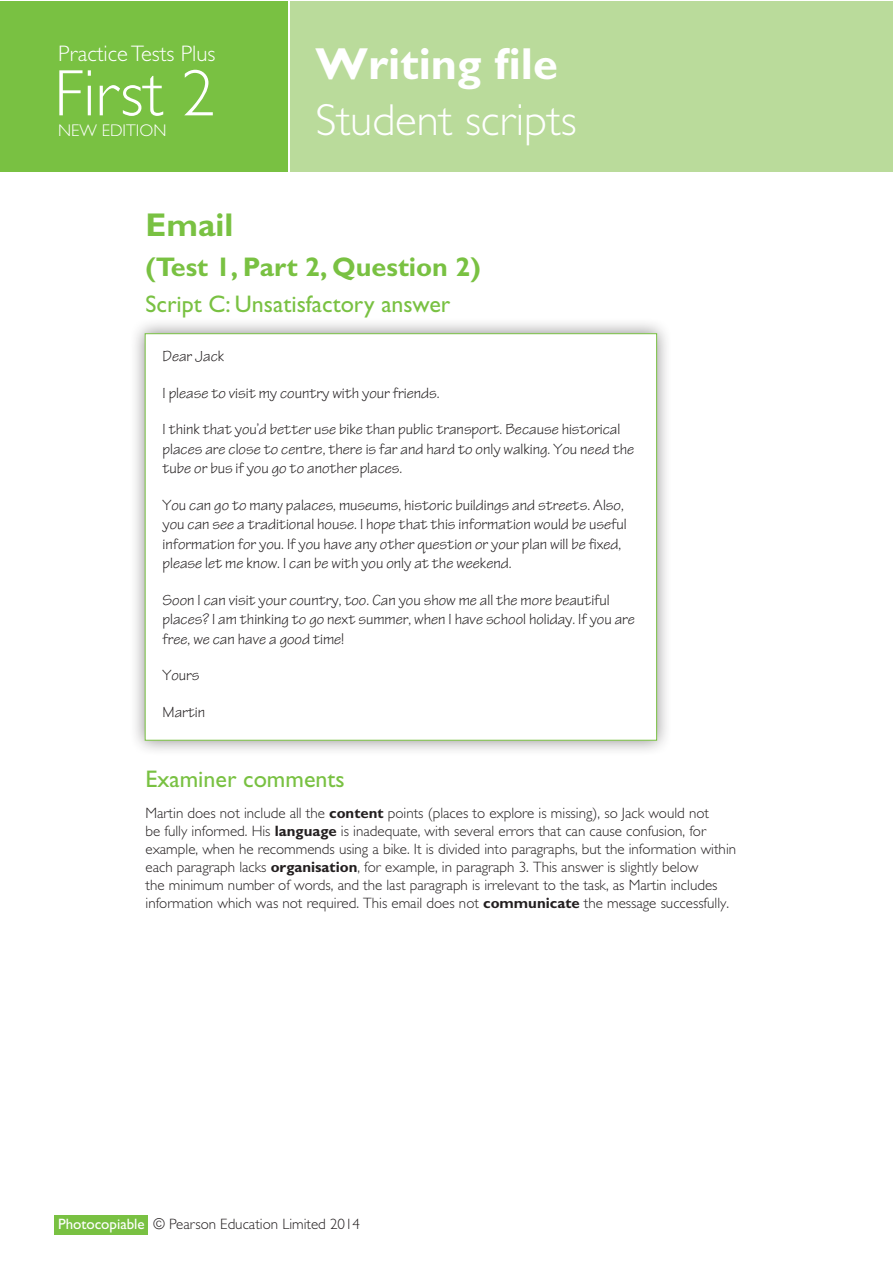
<style>
.page{position:relative;width:893px;height:1263px;background:#fff}
.page>*{position:absolute;margin:0;border:0;box-sizing:border-box;transform-origin:0 0}
.t1{font:300 66px "Gill Sans Std";color:#fff}
.t2{font:300 45px "Gill Sans Std";color:#fff}
.t3{font:700 45px "Gill Sans Std";color:#fff}
.t4{font:700 33px "Gill Sans Std";color:#79c142}
.t5{font:700 27px "Gill Sans Std";color:#79c142}
.t6{font:24px "Gill Sans Std";color:#79c142}
.t7{font:300 22.5px "Gill Sans Std";color:#fff}
.t8{font:300 16.95px "Gill Sans Std";color:#fff}
.t9{font:15.75px/19.5px "Tekton Pro";color:#231f20}
.t10{font:300 15px/18px "Gill Sans Std";color:#231f20}
.s1{font-weight:700}
.s2{font-weight:400;color:#fff}
</style>
<div class="page">
<div style="left:54px;top:1215px;width:93px;height:20px;background:#79c142"></div>
<div style="left:0;top:1px;width:288px;height:170px;background:#79c142"></div>
<div style="left:290px;top:1px;width:603px;height:170px;background:#badb9b"></div>
<div style="left:129px;top:318px;width:544px;height:438px;background:#231f20;opacity:.5"></div>
<div style="left:145px;top:333px;width:512px;height:408px;background:#fff;border:1px solid #79c142"></div>
<h3 class="t7" style="left:58px;top:41px;width:159px">Practice Tests Plus</h3>
<h1 class="t1" style="left:54px;top:56px;width:162px">First 2</h1>
<p class="t8" style="left:58px;top:121px;width:105px">New Edition</p>
<h2 class="t3" style="left:316px;top:38px;width:244px">Writing file</h2>
<h2 class="t2" style="left:316px;top:95px;width:263px">Student scripts</h2>
<h3 class="t4" style="left:146px;top:205px;width:89px">Email</h3>
<h3 class="t5" style="left:146px;top:250px;width:337px">(Test 1, Part 2, Question 2)</h3>
<h3 class="t6" style="left:146px;top:290px;width:306px">Script C: Unsatisfactory answer</h3>
<p class="t9" style="left:163px;top:347px;width:63px">Dear Jack</p>
<p class="t9" style="left:163px;top:383px;width:279px">I please to visit my country with your friends.</p>
<p class="t9" style="left:163px;top:420px;width:473px">I think that you’d better use bike than public transport. Because historical places are close to centre, there is far and hard to only walking. You need the tube or bus if you go to another places.</p>
<p class="t9" style="left:163px;top:495px;width:466px">You can go to many palaces, museums, historic buildings and streets. Also, you can see a traditional house. I hope that this information would be useful information for you. If you have any other question or your plan will be fixed, please let me know. I can be with you only at the weekend.</p>
<p class="t9" style="left:163px;top:590px;width:474px">Soon I can visit your country, too. Can you show me all the more beautiful places? I am thinking to go next summer, when I have school holiday. If you are free, we can have a good time!</p>
<p class="t9" style="left:163px;top:666px;width:39px">Yours</p>
<p class="t9" style="left:163px;top:702px;width:44px">Martin</p>
<h3 class="t6" style="left:146px;top:765px;width:201px">Examiner comments</h3>
<p class="t10" style="left:146px;top:804px;width:592px">Martin does not include all the <span class="s1">content</span> points (places to explore is missing), so Jack would not<br>be fully informed. His <span class="s1">language</span> is inadequate, with several errors that can cause confusion, for example, when he recommends using a bike. It is divided into paragraphs, but the information within each paragraph lacks <span class="s1">organisation</span>, for example, in paragraph 3. This answer is slightly below<br>the minimum number of words, and the last paragraph is irrelevant to the task, as Martin includes information which was not required. This email does not <span class="s1">communicate</span> the message successfully.</p>
<p class="t10" style="left:58px;top:1215px;width:304px"><span class="s2">Photocopiable</span> © Pearson Education Limited 2014</p>
</div>
